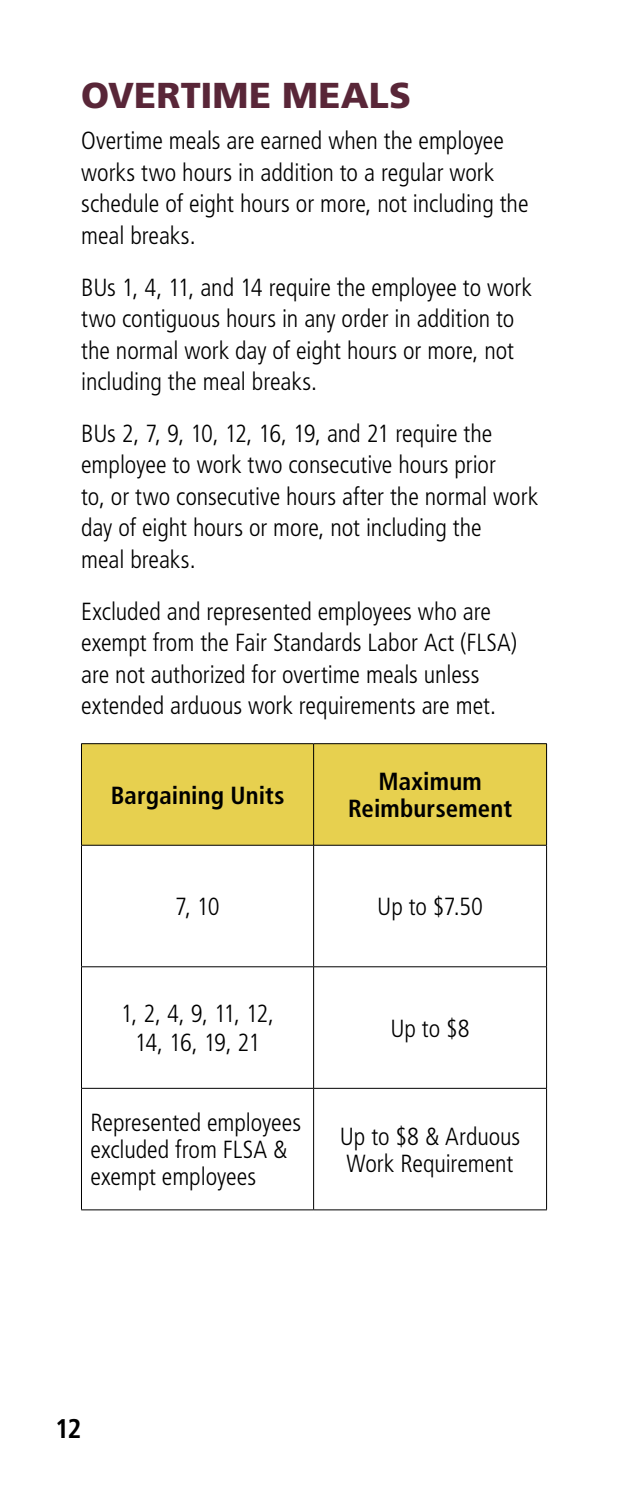
<style>
.page{position:relative;width:628px;height:1499px;background:#fff}
.page>*{position:absolute;margin:0;border:0;box-sizing:border-box;transform-origin:0 0}
.t1{font:900 36px "Frutiger LT Std";letter-spacing:.005em;color:#592638}
.t2{font:700 condensed 27px "Frutiger LT Std";color:#000}
.t3{font:300 condensed 24.75px/31.5px "Frutiger LT Std";letter-spacing:-.005em;color:#000}
.t4{font:700 condensed 24.75px/27px "Frutiger LT Std";letter-spacing:.005em;color:#000;text-align:center}
.t5{font:300 condensed 24.75px/29.2px "Frutiger LT Std";letter-spacing:-.05em;color:#000;text-align:center}
</style>
<div class="page">
<hr style="left:627px;top:0;width:1px;height:1498px;background:#f8ecc2">
<div style="left:82px;top:744px;width:464px;height:101px;background:#e7d04f"></div>
<hr style="left:81px;top:743px;width:232px;height:1px;background:#000">
<hr style="left:81px;top:744px;width:1px;height:101px;background:#000">
<hr style="left:313px;top:743px;width:234px;height:1px;background:#000">
<hr style="left:313px;top:744px;width:1px;height:101px;background:#000">
<hr style="left:546px;top:744px;width:1px;height:101px;background:#000">
<hr style="left:81px;top:845px;width:232px;height:1px;background:#000">
<hr style="left:313px;top:845px;width:234px;height:1px;background:#000">
<hr style="left:81px;top:845px;width:1px;height:121px;background:#000">
<hr style="left:313px;top:845px;width:1px;height:121px;background:#000">
<hr style="left:546px;top:845px;width:1px;height:121px;background:#000">
<hr style="left:81px;top:966px;width:232px;height:1px;background:#000">
<hr style="left:81px;top:967px;width:1px;height:121px;background:#000">
<hr style="left:313px;top:966px;width:234px;height:1px;background:#000">
<hr style="left:313px;top:967px;width:1px;height:121px;background:#000">
<hr style="left:546px;top:967px;width:1px;height:121px;background:#000">
<hr style="left:81px;top:1088px;width:232px;height:1px;background:#000">
<hr style="left:81px;top:1088px;width:1px;height:121px;background:#000">
<hr style="left:313px;top:1088px;width:234px;height:1px;background:#000">
<hr style="left:313px;top:1088px;width:1px;height:121px;background:#000">
<hr style="left:546px;top:1088px;width:1px;height:121px;background:#000">
<hr style="left:81px;top:1209px;width:232px;height:1px;background:#000">
<hr style="left:313px;top:1209px;width:234px;height:1px;background:#000">
<div style="left:594px;top:1405px;width:34px;height:93px;background:#fff"></div>
<h1 class="t1" style="left:81px;top:73px;width:328px">OVERTIME MEALS</h1>
<p class="t3" style="left:81px;top:125px;width:449px">Overtime meals are earned when the employee works two hours in addition to a regular work schedule of eight hours or more, not including the meal breaks.</p>
<p class="t3" style="left:81px;top:271px;width:452px">BUs 1, 4, 11, and 14 require the employee to work two contiguous hours in any order in addition to the normal work day of eight hours or more, not including the meal breaks.</p>
<p class="t3" style="left:81px;top:418px;width:458px">BUs 2, 7, 9, 10, 12, 16, 19, and 21 require the employee to work two consecutive hours prior<br>to, or two consecutive hours after the normal work day of eight hours or more, not including the<br>meal breaks.</p>
<p class="t3" style="left:81px;top:596px;width:437px">Excluded and represented employees who are exempt from the Fair Standards Labor Act (FLSA) are not authorized for overtime meals unless extended arduous work requirements are met.</p>
<p class="t4" style="left:111px;top:781px;width:175px">Bargaining Units</p>
<p class="t4" style="left:348px;top:768px;width:165px">Maximum<br>Reimbursement</p>
<p class="t3" style="left:175px;top:891px;width:46px">7, 10</p>
<p class="t3" style="left:377px;top:891px;width:107px">Up to $7.50</p>
<p class="t5" style="left:121px;top:999px;width:155px">1, 2, 4, 9, 11, 12,<br>14, 16, 19, 21</p>
<p class="t3" style="left:90px;top:1109px;width:212px;line-height:27px">Represented employees excluded from FLSA &amp; exempt employees</p>
<p class="t3" style="left:390px;top:1013px;width:81px">Up to $8</p>
<p class="t3" style="left:340px;top:1123px;width:182px;line-height:27px">Up to $8 &amp; Arduous<br>Work Requirement</p>
<p class="t2" style="left:55px;top:1412px;width:28px">12</p>
</div>
